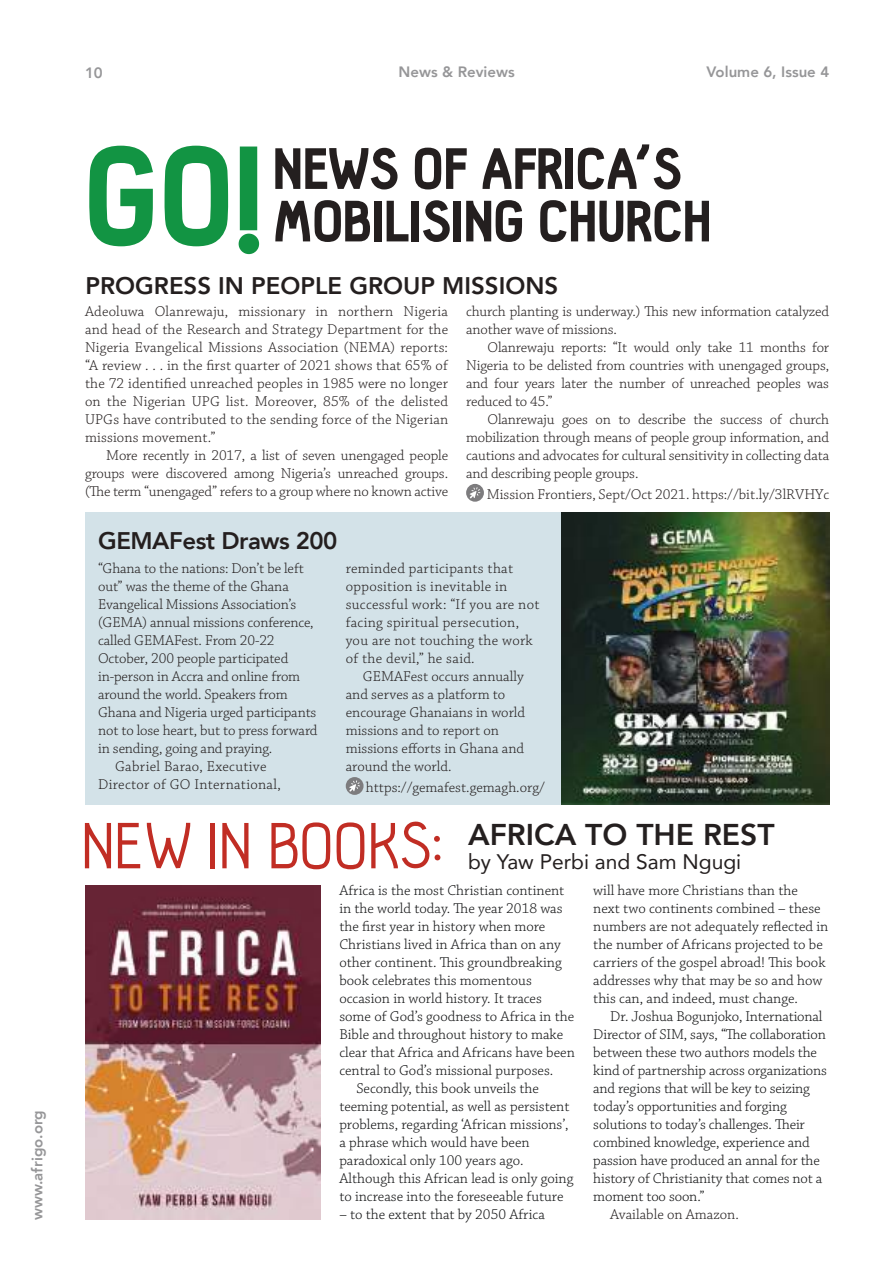
<style>
.page{position:relative;width:893px;height:1263px;background:#fff}
.page>*{position:absolute;margin:0;border:0;box-sizing:border-box;transform-origin:0 0}
.t1{font:900 137.1px "Hallosans";color:#129443}
.t2{font:69px "Hallo Sans";letter-spacing:-.015em;color:#c12d24}
.t3{font:900 57px "Hallosans";letter-spacing:-.015em;color:#241f1f}
.t4{font:800 30px "Avenir";color:#241f1f}
.t5{font:800 24px "Avenir";color:#241f1f}
.t6{font:800 24px "Avenir";letter-spacing:-.02em;color:#241f1f}
.t7{font:21px "Avenir";color:#241f1f}
.t8{font:300 15px/18px "Chaparral Pro";letter-spacing:-.005em;color:#241f1f;text-align:justify}
.t9{font:300 15px/18px "Chaparral Pro";color:#111213}
.t10{font:300 15px/18px "Chaparral Pro";letter-spacing:.02em;color:#241f1f}
.t11{font:800 15px "Avenir";color:#969698}
</style>
<div class="page">
<div style="left:466px;top:484px;width:18px;height:18px;background:#7d7c7e;border-radius:50%"></div>
<svg style="left:470px;top:487px;width:10px;height:11px"></svg>
<div style="left:85px;top:512px;width:743px;height:293px;background:#d3e2e8"></div>
<div style="left:346px;top:777px;width:18px;height:18px;background:#7d7c7e;border-radius:50%"></div>
<svg style="left:349px;top:780px;width:11px;height:11px"></svg>
<img style="left:562px;top:512px;width:267px;height:292px">
<img style="left:85px;top:885px;width:235px;height:334px">
<p class="t11" style="left:26px;top:1220px;width:111px;rotate:-90deg">www.afrigo.org</p>
<p class="t11" style="left:399px;top:60px;width:118px">News &amp; Reviews</p>
<p class="t11" style="left:85px;top:61px;width:19px">10</p>
<p class="t11" style="left:706px;top:60px;width:124px">Volume 6, Issue 4</p>
<h1 class="t1" style="left:84px;top:122px;width:187px">GO!</h1>
<h3 class="t3" style="left:273px;top:138px;width:411px">NEWS OF AFRICA’S</h3>
<h3 class="t3" style="left:273px;top:190px;width:441px">MOBILISING CHURCH</h3>
<h3 class="t5" style="left:85px;top:267px;width:474px">PROGRESS IN PEOPLE GROUP MISSIONS</h3>
<p class="t8" style="left:85px;top:303px;width:365px">Adeoluwa Olanrewaju, missionary in northern Nigeria and head of the Research and Strategy Department for the Nigeria Evangelical Missions Association (NEMA) reports: “A review . . . in the first quarter of 2021 shows that 65% of the 72 identified unreached peoples in 1985 were no longer on the Nigerian UPG list. Moreover, 85% of the delisted UPGs have contributed to the sending force of the Nigerian missions movement.”</p>
<p class="t8" style="left:85px;top:447px;width:365px;text-indent:21px">More recently in 2017, a list of seven unengaged people groups were discovered among Nigeria’s unreached groups. (The term “unengaged” refers to a group where no known active</p>
<h3 class="t6" style="left:98px;top:522px;width:241px">GEMAFest Draws 200</h3>
<p class="t8" style="left:466px;top:303px;width:365px">church planting is underway.) This new information catalyzed another wave of missions.</p>
<p class="t8" style="left:466px;top:339px;width:365px;text-indent:21px">Olanrewaju reports: “It would only take 11 months for Nigeria to be delisted from countries with unengaged groups, and four years later the number of unreached peoples was reduced to 45.”</p>
<p class="t8" style="left:466px;top:411px;width:365px;text-indent:21px">Olanrewaju goes on to describe the success of church mobilization through means of people group information, and cautions and advocates for cultural sensitivity in collecting data and describing people groups.</p>
<p class="t8" style="left:487px;top:486px;width:344px">Mission Frontiers, Sept/Oct 2021. https://bit.ly/3lRVHYc</p>
<p class="t8" style="left:98px;top:560px;width:207px">“Ghana to the nations: Don’t be left</p>
<p class="t8" style="left:98px;top:578px;width:192px">out” was the theme of the Ghana</p>
<p class="t8" style="left:98px;top:596px;width:200px">Evangelical Missions Association’s</p>
<p class="t8" style="left:98px;top:614px;width:217px">(GEMA) annual missions conference,</p>
<p class="t8" style="left:98px;top:632px;width:178px">called GEMAFest. From 20-22</p>
<p class="t8" style="left:98px;top:650px;width:192px">October, 200 people participated</p>
<p class="t8" style="left:98px;top:668px;width:204px">in-person in Accra and online from</p>
<p class="t8" style="left:98px;top:686px;width:191px">around the world. Speakers from</p>
<p class="t8" style="left:98px;top:704px;width:220px">Ghana and Nigeria urged participants</p>
<p class="t8" style="left:98px;top:722px;width:221px">not to lose heart, but to press forward</p>
<p class="t8" style="left:98px;top:740px;width:176px">in sending, going and praying.</p>
<p class="t10" style="left:115px;top:758px;width:153px">Gabriel Barao, Executive</p>
<p class="t10" style="left:98px;top:776px;width:184px">Director of GO International,</p>
<p class="t10" style="left:346px;top:560px;width:195px">reminded participants that opposition is inevitable in successful work: “If you are not facing spiritual persecution, you are not touching the work of the devil,” he said.</p>
<p class="t8" style="left:346px;top:668px;width:181px;text-align:left;text-indent:17px">GEMAFest occurs annually and serves as a platform to encourage Ghanaians in world missions and to report on missions efforts in Ghana and around the world.</p>
<p class="t8" style="left:366px;top:779px;width:181px">https://gemafest.gemagh.org/</p>
<h2 class="t2" style="left:82px;top:810px;width:364px">NEW IN BOOKS:</h2>
<h3 class="t4" style="left:468px;top:811px;width:308px">AFRICA TO THE REST</h3>
<h3 class="t7" style="left:468px;top:845px;width:275px">by Yaw Perbi and Sam Ngugi</h3>
<p class="t9" style="left:339px;top:882px;width:226px">Africa is the most Christian continent</p>
<p class="t9" style="left:339px;top:900px;width:225px">in the world today. The year 2018 was</p>
<p class="t9" style="left:339px;top:918px;width:208px">the first year in history when more</p>
<p class="t9" style="left:339px;top:936px;width:223px">Christians lived in Africa than on any</p>
<p class="t9" style="left:339px;top:954px;width:224px">other continent. This groundbreaking</p>
<p class="t9" style="left:339px;top:972px;width:194px">book celebrates this momentous</p>
<p class="t9" style="left:339px;top:990px;width:204px">occasion in world history. It traces</p>
<p class="t9" style="left:339px;top:1008px;width:236px">some of God’s goodness to Africa in the</p>
<p class="t9" style="left:339px;top:1026px;width:225px">Bible and throughout history to make</p>
<p class="t9" style="left:339px;top:1044px;width:237px">clear that Africa and Africans have been</p>
<p class="t9" style="left:339px;top:1062px;width:216px">central to God’s missional purposes.</p>
<p class="t9" style="left:356px;top:1080px;width:184px">Secondly, this book unveils the</p>
<p class="t9" style="left:339px;top:1098px;width:232px">teeming potential, as well as persistent</p>
<p class="t9" style="left:339px;top:1116px;width:231px">problems, regarding ‘African missions’,</p>
<p class="t9" style="left:339px;top:1134px;width:192px">a phrase which would have been</p>
<p class="t9" style="left:339px;top:1152px;width:186px">paradoxical only 100 years ago.</p>
<p class="t9" style="left:339px;top:1170px;width:236px">Although this African lead is only going</p>
<p class="t9" style="left:339px;top:1188px;width:226px">to increase into the foreseeable future</p>
<p class="t9" style="left:339px;top:1206px;width:207px">– to the extent that by 2050 Africa</p>
<p class="t9" style="left:593px;top:882px;width:237px">will have more Christians than the<br>next two continents combined – these numbers are not adequately reflected in the number of Africans projected to be carriers of the gospel abroad! This book addresses why that may be so and how this can, and indeed, must change.</p>
<p class="t9" style="left:593px;top:1008px;width:235px;text-indent:17px">Dr. Joshua Bogunjoko, International Director of SIM, says, “The collaboration between these two authors models the kind of partnership across organizations and regions that will be key to seizing today’s opportunities and forging solutions to today’s challenges. Their combined knowledge, experience and passion have produced an annal for the history of Christianity that comes not a moment too soon.”</p>
<p class="t8" style="left:610px;top:1206px;width:130px">Available on Amazon.</p>
</div>
